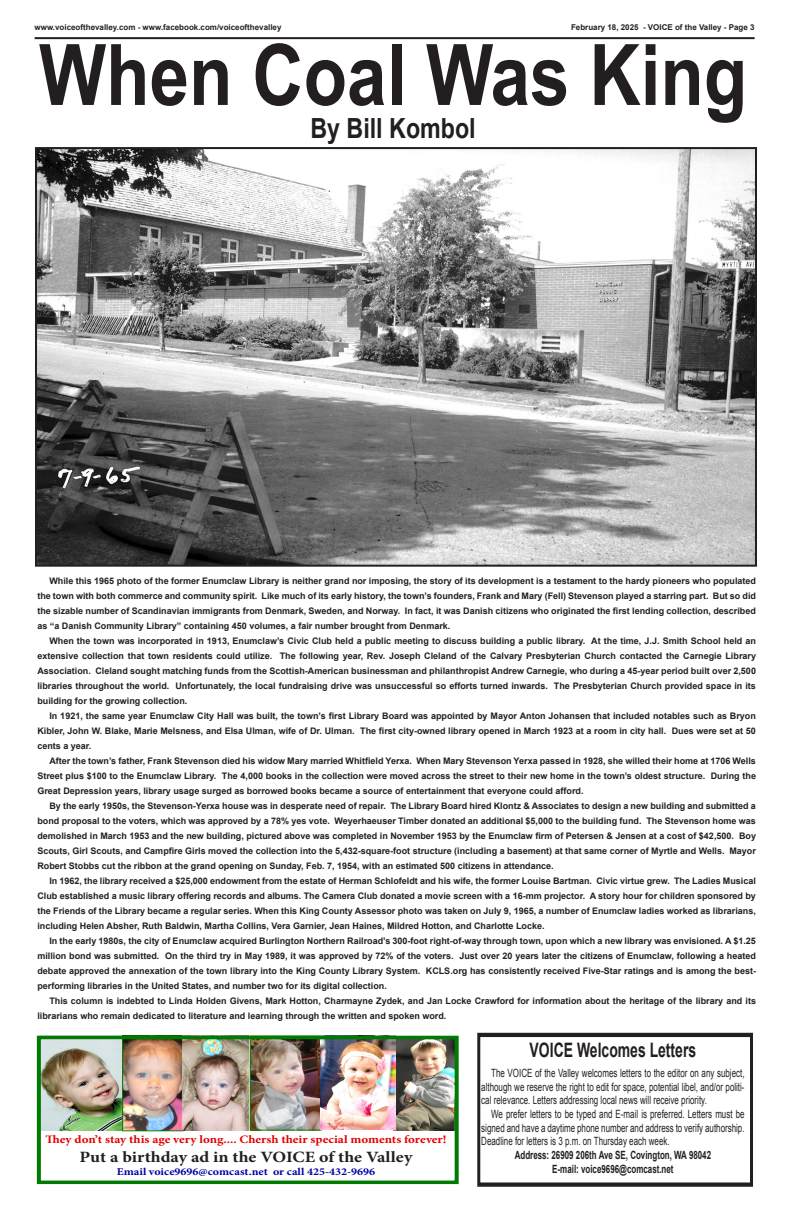
<style>
.page{position:relative;width:792px;height:1224px;background:#fff}
.page>*{position:absolute;margin:0;border:0;box-sizing:border-box;transform-origin:0 0}
.t1{font:700 84.9px "Arial";color:#231f20;scale:.84 1}
.t2{font:700 27.8px "Arial";color:#231f20;scale:.84 1}
.t3{font:700 19.9px "Arial";color:#231f20;scale:.7 1}
.t4{font:700 15.8px "Minion Pro";color:#231f20;scale:1.14 1}
.t5{font:11.4px "Arial";color:#231f20;scale:.7 1}
.t6{font:700 11.4px "Arial";color:#231f20;scale:.7 1}
.t7{font:700 11.4px "Minion Pro";color:#e30000;scale:1.14 1}
.t8{font:700 10.5px "Minion Pro";color:#0000a5;scale:1.14 1}
.t9{font:700 9px/15px "Arial";color:#231f20;text-align:justify}
.t10{font:700 8px "Arial";color:#231f20}
</style>
<div class="page">
<hr style="left:35px;top:37px;width:720px;height:2px;background:#231f20">
<div style="left:477px;top:1033px;width:276px;height:153px;border:4px solid #231f20"></div>
<img style="left:42px;top:1041px;width:354px;height:90px">
<div style="left:122px;top:1035px;width:61px;height:96px;border:1px solid #008200"></div>
<div style="left:250px;top:1036px;width:71px;height:94px;border:1px solid #008200"></div>
<img style="left:394px;top:1041px;width:60px;height:89px">
<div style="left:37px;top:1036px;width:422px;height:148px;border:4px solid #007a00"></div>
<img style="left:38px;top:150px;width:716px;height:414px">
<div style="left:35px;top:147px;width:722px;height:420px;border:2px solid #231f20"></div>
<p class="t10" style="left:35px;top:22px;width:248px">www.voiceofthevalley.com - www.facebook.com/voiceofthevalley</p>
<p class="t10" style="left:571px;top:22px;width:185px">February 18, 2025 - VOICE of the Valley - Page 3</p>
<p class="t1" style="left:39px;top:19px;width:845px">When Coal Was King</p>
<p class="t2" style="left:310px;top:110px;width:198px">By Bill Kombol</p>
<p class="t9" style="left:37px;top:573px;width:720px;text-indent:12px">While this 1965 photo of the former Enumclaw Library is neither grand nor imposing, the story of its development is a testament to the hardy pioneers who populated the town with both commerce and community spirit. Like much of its early history, the town’s founders, Frank and Mary (Fell) Stevenson played a starring part. But so did the sizable number of Scandinavian immigrants from Denmark, Sweden, and Norway. In fact, it was Danish citizens who originated the first lending collection, described as “a Danish Community Library” containing 450 volumes, a fair number brought from Denmark.</p>
<p class="t9" style="left:37px;top:633px;width:720px;text-indent:12px">When the town was incorporated in 1913, Enumclaw’s Civic Club held a public meeting to discuss building a public library. At the time, J.J. Smith School held an extensive collection that town residents could utilize. The following year, Rev. Joseph Cleland of the Calvary Presbyterian Church contacted the Carnegie Library Association. Cleland sought matching funds from the Scottish-American businessman and philanthropist Andrew Carnegie, who during a 45-year period built over 2,500 libraries throughout the world. Unfortunately, the local fundraising drive was unsuccessful so efforts turned inwards. The Presbyterian Church provided space in its building for the growing collection.</p>
<p class="t9" style="left:37px;top:708px;width:720px;text-indent:12px">In 1921, the same year Enumclaw City Hall was built, the town’s first Library Board was appointed by Mayor Anton Johansen that included notables such as Bryon Kibler, John W. Blake, Marie Melsness, and Elsa Ulman, wife of Dr. Ulman. The first city-owned library opened in March 1923 at a room in city hall. Dues were set at 50 cents a year.</p>
<p class="t9" style="left:37px;top:753px;width:720px;text-indent:12px">After the town’s father, Frank Stevenson died his widow Mary married Whitfield Yerxa. When Mary Stevenson Yerxa passed in 1928, she willed their home at 1706 Wells Street plus $100 to the Enumclaw Library. The 4,000 books in the collection were moved across the street to their new home in the town’s oldest structure. During the Great Depression years, library usage surged as borrowed books became a source of entertainment that everyone could afford.</p>
<p class="t9" style="left:37px;top:798px;width:720px;text-indent:12px">By the early 1950s, the Stevenson-Yerxa house was in desperate need of repair. The Library Board hired Klontz &amp; Associates to design a new building and submitted a bond proposal to the voters, which was approved by a 78% yes vote. Weyerhaeuser Timber donated an additional $5,000 to the building fund. The Stevenson home was demolished in March 1953 and the new building, pictured above was completed in November 1953 by the Enumclaw firm of Petersen &amp; Jensen at a cost of $42,500. Boy Scouts, Girl Scouts, and Campfire Girls moved the collection into the 5,432-square-foot structure (including a basement) at that same corner of Myrtle and Wells. Mayor Robert Stobbs cut the ribbon at the grand opening on Sunday, Feb. 7, 1954, with an estimated 500 citizens in attendance.</p>
<p class="t9" style="left:37px;top:873px;width:720px;text-indent:12px">In 1962, the library received a $25,000 endowment from the estate of Herman Schlofeldt and his wife, the former Louise Bartman. Civic virtue grew. The Ladies Musical Club established a music library offering records and albums. The Camera Club donated a movie screen with a 16-mm projector. A story hour for children sponsored by the Friends of the Library became a regular series. When this King County Assessor photo was taken on July 9, 1965, a number of Enumclaw ladies worked as librarians, including Helen Absher, Ruth Baldwin, Martha Collins, Vera Garnier, Jean Haines, Mildred Hotton, and Charlotte Locke.</p>
<p class="t9" style="left:37px;top:933px;width:720px;text-indent:12px">In the early 1980s, the city of Enumclaw acquired Burlington Northern Railroad’s 300-foot right-of-way through town, upon which a new library was envisioned. A $1.25 million bond was submitted. On the third try in May 1989, it was approved by 72% of the voters. Just over 20 years later the citizens of Enumclaw, following a heated debate approved the annexation of the town library into the King County Library System. KCLS.org has consistently received Five-Star ratings and is among the best&shy;performing libraries in the United States, and number two for its digital collection.</p>
<p class="t9" style="left:37px;top:993px;width:720px;text-indent:12px">This column is indebted to Linda Holden Givens, Mark Hotton, Charmayne Zydek, and Jan Locke Crawford for information about the heritage of the library and its librarians who remain dedicated to literature and learning through the written and spoken word.</p>
<p class="t7" style="left:45px;top:1131px;width:353px">They don’t stay this age very long.... Chersh their special moments forever!</p>
<p class="t4" style="left:79px;top:1146px;width:294px">Put a birthday ad in the VOICE of the Valley</p>
<p class="t8" style="left:117px;top:1164px;width:228px">Email voice9696@comcast.net or call 425-432-9696</p>
<p class="t3" style="left:530px;top:1037px;width:239px">VOICE Welcomes Letters</p>
<p class="t5" style="left:491px;top:1066px;width:363px">The VOICE of the Valley welcomes letters to the editor on any subject,</p>
<p class="t5" style="left:481px;top:1079px;width:378px">although we reserve the right to edit for space, potential libel, and/or politi-</p>
<p class="t5" style="left:481px;top:1093px;width:324px">cal relevance. Letters addressing local news will receive priority.</p>
<p class="t5" style="left:491px;top:1107px;width:363px">We prefer letters to be typed and E-mail is preferred. Letters must be</p>
<p class="t5" style="left:481px;top:1120px;width:378px">signed and have a daytime phone number and address to verify authorship.</p>
<p class="t5" style="left:481px;top:1134px;width:271px">Deadline for letters is 3 p.m. on Thursday each week.</p>
<p class="t6" style="left:515px;top:1147px;width:282px">Address: 26909 206th Ave SE, Covington, WA 98042</p>
<p class="t6" style="left:552px;top:1161px;width:175px">E-mail: voice9696@comcast.net</p>
</div>
